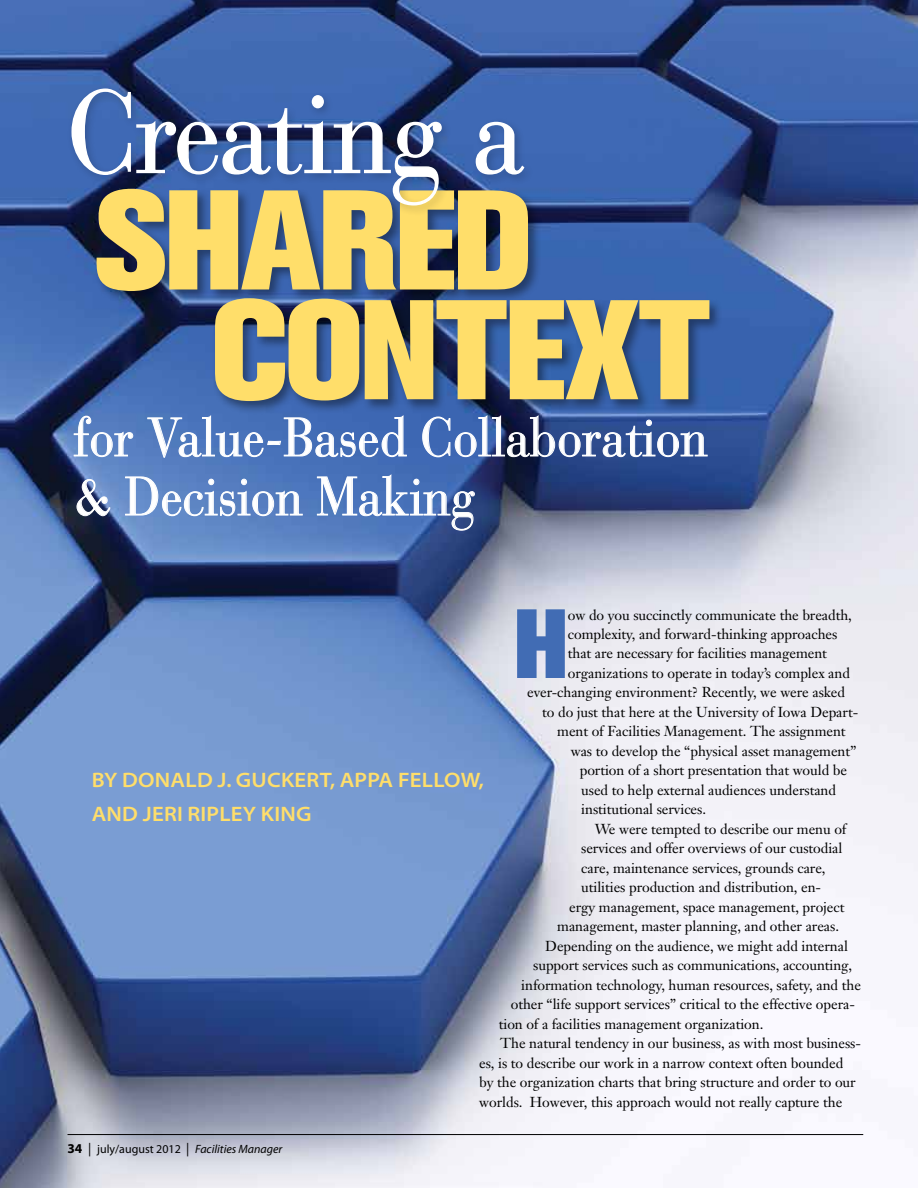
<style>
.page{position:relative;width:918px;height:1188px;background:#fff}
.page>*{position:absolute;margin:0;border:0;box-sizing:border-box;transform-origin:0 0}
.t1{font:800 140.25px "Akzidenz Grotesk BE";letter-spacing:-.015em;color:#ffde6a}
.t2{font:115.5px "Bauer Bodoni";letter-spacing:-.015em;color:#fff;scale:.91 1}
.t3{font:800 97.05px "Akzidenz Grotesk BE";color:#416cb4}
.t4{font:54.15px/59.1px "Bauer Bodoni";color:#fff;scale:.91 1}
.t5{font:600 semi-expanded 21px/33.5px "Myriad Pro";letter-spacing:.01em;color:#ffde6a}
.t6{font:14.25px "Janson Text";letter-spacing:-.005em;color:#000}
.t7{font:italic 12px "Myriad Pro";color:#000}
.s1{font-weight:700;font-style:normal;font-size:13.5px}
.s2{font-style:normal;font-size:13.5px}
.s3{font-style:normal}
</style>
<div class="page">
<img style="left:0;top:0;width:918px;height:1188px">
<svg style="left:73px;top:415px;width:60px;height:42px;background:#7293ca"></svg>
<svg style="left:147px;top:414px;width:260px;height:44px;background:#6185c2"></svg>
<svg style="left:422px;top:415px;width:286px;height:43px;background:#4b659d"></svg>
<svg style="left:76px;top:479px;width:35px;height:37px"></svg>
<svg style="left:125px;top:476px;width:178px;height:40px;background:#7294cb"></svg>
<svg style="left:317px;top:473px;width:158px;height:58px;background:#5a7dba"></svg>
<div style="left:94px;top:187px;width:448px;height:118px;background:#000;opacity:.4"></div>
<div style="left:67px;top:84px;width:468px;height:133px;background:#000;opacity:.2"></div>
<svg style="left:71px;top:88px;width:372px;height:118px;background:#43609a"></svg>
<svg style="left:475px;top:121px;width:50px;height:54px;background:#5d7db7"></svg>
<div style="left:212px;top:296px;width:511px;height:119px;background:#000;opacity:.4"></div>
<hr style="left:68px;top:1134px;width:795px;height:1px;background:#000">
<h2 class="t2" style="left:68px;top:64px;width:504px">Creating a</h2>
<h1 class="t1" style="left:94px;top:159px;width:439px">SHARED</h1>
<h1 class="t1" style="left:211px;top:269px;width:500px">CONTEXT</h1>
<h3 class="t4" style="left:73px;top:409px;width:699px">for Value-Based Collaboration &amp; Decision Making</h3>
<h3 class="t3" style="left:514px;top:588px;width:56px">H</h3>
<p class="t6" style="left:568px;top:606px;width:286px">ow do you succinctly communicate the breadth,</p>
<p class="t6" style="left:568px;top:625px;width:271px">complexity, and forward-thinking approaches</p>
<p class="t6" style="left:568px;top:645px;width:261px">that are necessary for facilities management</p>
<p class="t6" style="left:568px;top:664px;width:284px">organizations to operate in today’s complex and</p>
<p class="t6" style="left:527px;top:683px;width:319px">ever-changing environment? Recently, we were asked</p>
<p class="t6" style="left:542px;top:703px;width:317px">to do just that here at the University of Iowa Depart-</p>
<p class="t6" style="left:557px;top:722px;width:290px">ment of Facilities Management. The assignment</p>
<p class="t6" style="left:571px;top:742px;width:287px">was to develop the “physical asset management”</p>
<p class="t6" style="left:580px;top:761px;width:269px">portion of a short presentation that would be</p>
<p class="t6" style="left:581px;top:781px;width:256px">used to help external audiences understand</p>
<p class="t6" style="left:581px;top:800px;width:126px">institutional services.</p>
<p class="t6" style="left:595px;top:820px;width:253px">We were tempted to describe our menu of</p>
<p class="t6" style="left:581px;top:839px;width:263px">services and offer overviews of our custodial</p>
<p class="t6" style="left:581px;top:859px;width:246px">care, maintenance services, grounds care,</p>
<p class="t6" style="left:581px;top:878px;width:241px">utilities production and distribution, en-</p>
<p class="t6" style="left:569px;top:898px;width:277px">ergy management, space management, project</p>
<p class="t6" style="left:557px;top:917px;width:283px">management, master planning, and other areas.</p>
<p class="t6" style="left:545px;top:937px;width:304px">Depending on the audience, we might add internal</p>
<p class="t6" style="left:533px;top:956px;width:321px">support services such as communications, accounting,</p>
<p class="t6" style="left:521px;top:976px;width:341px">information technology, human resources, safety, and the</p>
<p class="t6" style="left:511px;top:995px;width:346px">other “life support services” critical to the effective opera-</p>
<p class="t6" style="left:499px;top:1015px;width:266px">tion of a facilities management organization.</p>
<p class="t6" style="left:500px;top:1034px;width:362px">The natural tendency in our business, as with most business-</p>
<p class="t6" style="left:479px;top:1054px;width:366px">es, is to describe our work in a narrow context often bounded</p>
<p class="t6" style="left:479px;top:1073px;width:378px">by the organization charts that bring structure and order to our</p>
<p class="t6" style="left:479px;top:1093px;width:365px">worlds. However, this approach would not really capture the</p>
<h3 class="t5" style="left:92px;top:764px;width:394px">By DONALD J. GUCKERT, APPA FELLOW,<br>AND JERI RIPLEY KING</h3>
<p class="t7" style="left:68px;top:1143px;width:216px"><span class="s1">34</span> <span class="s2">|</span> <span class="s3">july/august 2012</span> <span class="s2">|</span> Facilities Manager</p>
</div>
